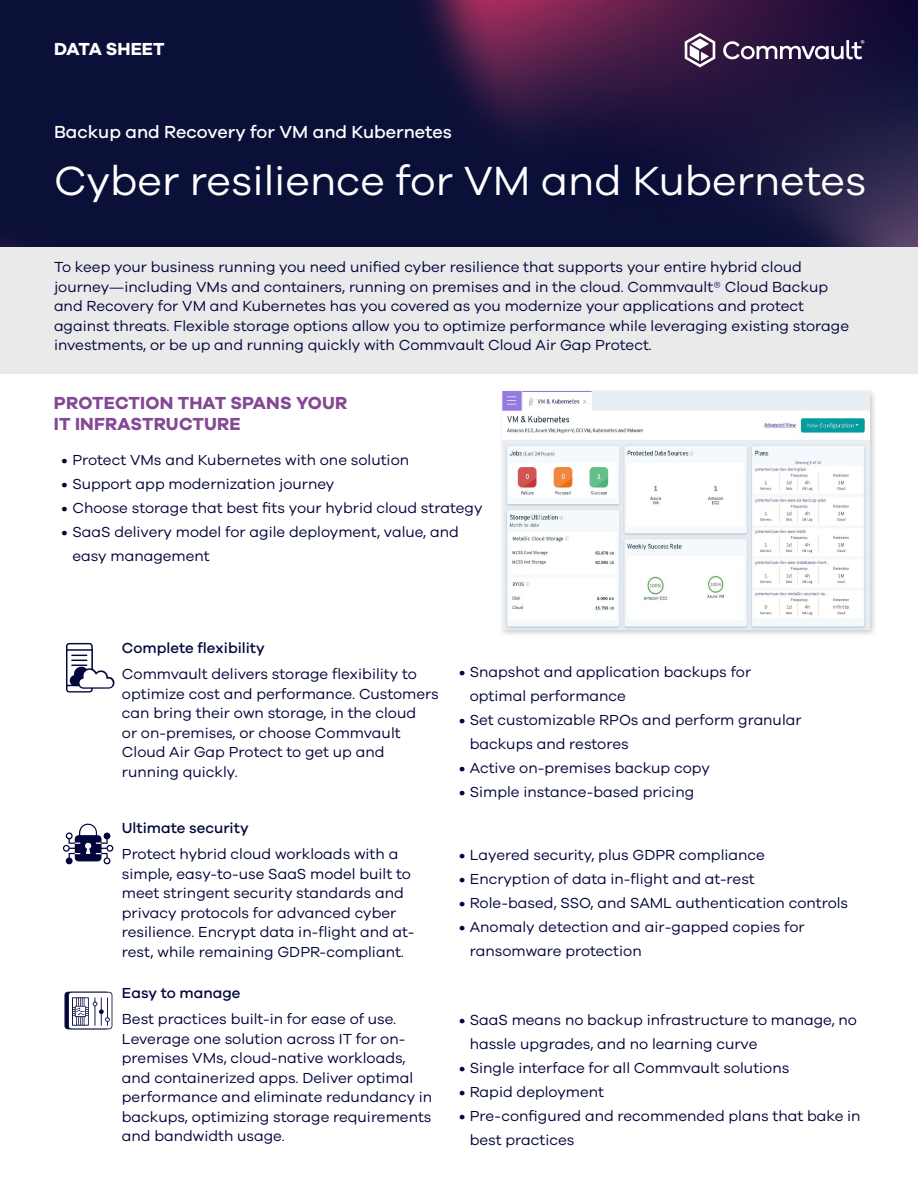
<style>
.page{position:relative;width:918px;height:1188px;background:#fff}
.page>*{position:absolute;margin:0;border:0;box-sizing:border-box;transform-origin:0 0}
.White_Title{font:42px "Galano Grotesque";color:#fff}
.Crocus_Header{font:700 18px/21.6px "Galano Grotesque";letter-spacing:.01em;color:#844896}
.Subtitle_White{font:500 18px "Galano Grotesque";color:#fff}
.t1{font:700 18px "Galano Grotesque";color:#fff}
.Body_Copy{font:15px/19.5px "Galano Grotesque";color:#00053b}
.Body_Copy-2{font:500 15px "Galano Grotesque";color:#00053b}
.s1{font-weight:500}
</style>
<div class="page">
<img style="left:0;top:0;width:918px;height:247px">
<svg style="left:685px;top:33px;width:30px;height:34px"></svg>
<svg style="left:723px;top:40px;width:141px;height:19px"></svg>
<div style="left:0;top:247px;width:918px;height:127px;background:#eaeaea"></div>
<div style="left:499px;top:388px;width:378px;height:249px;background:#231f20;opacity:.25"></div>
<img style="left:503px;top:391px;width:366px;height:238px">
<svg style="left:66px;top:643px;width:49px;height:50px"></svg>
<svg style="left:63px;top:823px;width:50px;height:41px"></svg>
<svg style="left:64px;top:992px;width:48px;height:37px"></svg>
<p class="t1" style="left:54px;top:38px;width:112px">DATA SHEET</p>
<p class="Subtitle_White" style="left:54px;top:121px;width:399px">Backup and Recovery for VM and Kubernetes</p>
<p class="White_Title" style="left:54px;top:156px;width:814px">Cyber resilience for VM and Kubernetes</p>
<p class="Body_Copy" style="left:54px;top:257px;width:797px">To keep your business running you need unified cyber resilience that supports your entire hybrid cloud journey—including VMs and containers, running on premises and in the cloud. Commvault® Cloud Backup and Recovery for VM and Kubernetes has you covered as you modernize your applications and protect against threats. Flexible storage options allow you to optimize performance while leveraging existing storage investments, or be up and running quickly with Commvault Cloud Air Gap Protect.</p>
<p class="Crocus_Header" style="left:54px;top:391px;width:295px">PROTECTION THAT SPANS YOUR<br>IT INFRASTRUCTURE</p>
<p class="Body_Copy" style="left:62px;top:450px;width:349px"><span class="s1">•</span> Protect VMs and Kubernetes with one solution</p>
<p class="Body_Copy" style="left:62px;top:474px;width:274px"><span class="s1">•</span> Support app modernization journey</p>
<p class="Body_Copy" style="left:62px;top:498px;width:422px"><span class="s1">•</span> Choose storage that best fits your hybrid cloud strategy</p>
<p class="Body_Copy" style="left:72px;top:520px;width:388px;line-height:24px;text-indent:-11px"><span class="s1">•</span> SaaS delivery model for agile deployment, value, and easy management</p>
<p class="Body_Copy-2" style="left:122px;top:639px;width:144px">Complete flexibility</p>
<p class="Body_Copy" style="left:122px;top:664px;width:318px">Commvault delivers storage flexibility to optimize cost and performance. Customers can bring their own storage, in the cloud<br>or on-premises, or choose Commvault Cloud Air Gap Protect to get up and running quickly.</p>
<p class="Body_Copy" style="left:470px;top:660px;width:283px;line-height:24px;text-indent:-11px"><span class="s1">•</span> Snapshot and application backups for optimal performance</p>
<p class="Body_Copy" style="left:470px;top:708px;width:333px;line-height:24px;text-indent:-11px"><span class="s1">•</span> Set customizable RPOs and perform granular backups and restores</p>
<p class="Body_Copy" style="left:459px;top:758px;width:252px"><span class="s1">•</span> Active on-premises backup copy</p>
<p class="Body_Copy" style="left:459px;top:782px;width:237px"><span class="s1">•</span> Simple instance-based pricing</p>
<p class="Body_Copy-2" style="left:122px;top:819px;width:128px">Ultimate security</p>
<p class="Body_Copy" style="left:122px;top:844px;width:294px">Protect hybrid cloud workloads with a simple, easy-to-use SaaS model built to meet stringent security standards and privacy protocols for advanced cyber resilience. Encrypt data in-flight and at&shy;rest, while remaining GDPR-compliant.</p>
<p class="Body_Copy-2" style="left:122px;top:984px;width:120px">Easy to manage</p>
<p class="Body_Copy" style="left:122px;top:1009px;width:312px">Best practices built-in for ease of use.<br>Leverage one solution across IT for on&shy;premises VMs, cloud-native workloads, and containerized apps. Deliver optimal performance and eliminate redundancy in backups, optimizing storage requirements and bandwidth usage.</p>
<p class="Body_Copy" style="left:459px;top:845px;width:307px"><span class="s1">•</span> Layered security, plus GDPR compliance</p>
<p class="Body_Copy" style="left:459px;top:869px;width:297px"><span class="s1">•</span> Encryption of data in-flight and at-rest</p>
<p class="Body_Copy" style="left:459px;top:893px;width:391px"><span class="s1">•</span> Role-based, SSO, and SAML authentication controls</p>
<p class="Body_Copy" style="left:470px;top:915px;width:336px;line-height:24px;text-indent:-11px"><span class="s1">•</span> Anomaly detection and air-gapped copies for ransomware protection</p>
<p class="Body_Copy" style="left:470px;top:1008px;width:389px;line-height:24px;text-indent:-11px"><span class="s1">•</span> SaaS means no backup infrastructure to manage, no hassle upgrades, and no learning curve</p>
<p class="Body_Copy" style="left:459px;top:1058px;width:332px"><span class="s1">•</span> Single interface for all Commvault solutions</p>
<p class="Body_Copy" style="left:459px;top:1082px;width:147px"><span class="s1">•</span> Rapid deployment</p>
<p class="Body_Copy" style="left:470px;top:1104px;width:392px;line-height:24px;text-indent:-11px"><span class="s1">•</span> Pre-configured and recommended plans that bake in best practices</p>
</div>
